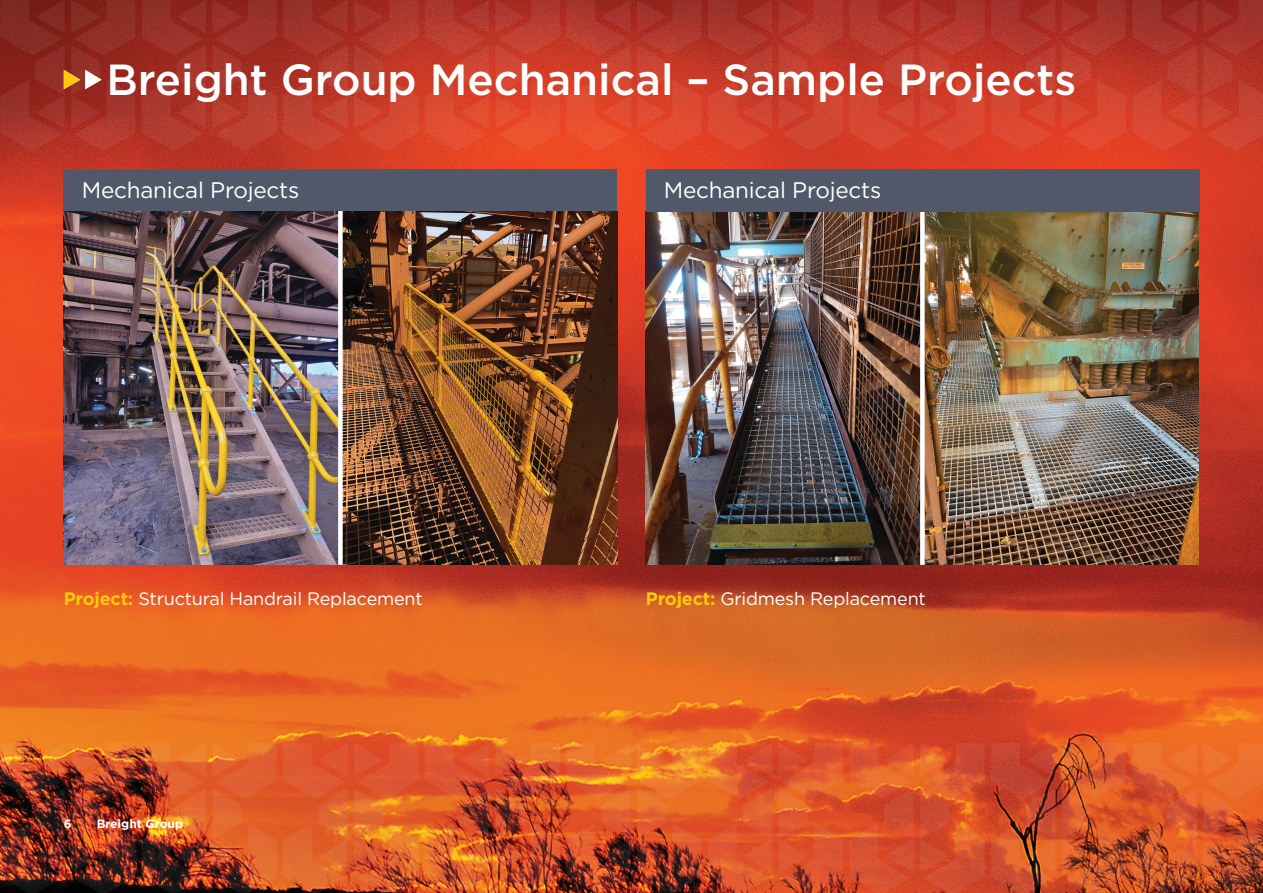
<style>
.page{position:relative;width:1263px;height:893px;background:#fff}
.page>*{position:absolute;margin:0;border:0;box-sizing:border-box;transform-origin:0 0}
.t1{font:500 43.5px "Gotham";color:#fff}
.t2{font:22.5px "Gotham";letter-spacing:-.01em;color:#fff}
.t3{font:18px "Gotham";letter-spacing:-.01em;color:#fff}
.t4{font:700 12px "Gotham";color:#fff}
.s1{font-weight:700;color:#fdc70d}
</style>
<div class="page">
<img style="left:0;top:151px;width:1263px;height:592px">
<img style="left:646px;top:212px;width:274px;height:353px">
<img style="left:925px;top:212px;width:273px;height:353px">
<img style="left:0;top:0;width:1263px;height:151px">
<svg style="left:64px;top:70px;width:38px;height:19px"></svg>
<div style="left:920px;top:211px;width:5px;height:354px;background:#fff"></div>
<div style="left:64px;top:169px;width:553px;height:43px;background:#51586a"></div>
<div style="left:646px;top:169px;width:553px;height:43px;background:#51586a"></div>
<img style="left:0;top:743px;width:1263px;height:150px">
<img style="left:64px;top:211px;width:274px;height:354px">
<img style="left:343px;top:211px;width:274px;height:354px">
<div style="left:338px;top:211px;width:5px;height:354px;background:#fff"></div>
<p class="t1" style="left:106px;top:51px;width:971px">Breight Group Mechanical – Sample Projects</p>
<p class="t2" style="left:82px;top:175px;width:219px">Mechanical Projects</p>
<p class="t2" style="left:664px;top:175px;width:219px">Mechanical Projects</p>
<p class="t3" style="left:64px;top:588px;width:360px"><span class="s1">Project:</span> Structural Handrail Replacement</p>
<p class="t3" style="left:646px;top:588px;width:281px"><span class="s1">Project:</span> Gridmesh Replacement</p>
<p class="t4" style="left:64px;top:816px;width:9px">6</p>
<p class="t4" style="left:97px;top:816px;width:88px">Breight Group</p>
</div>
